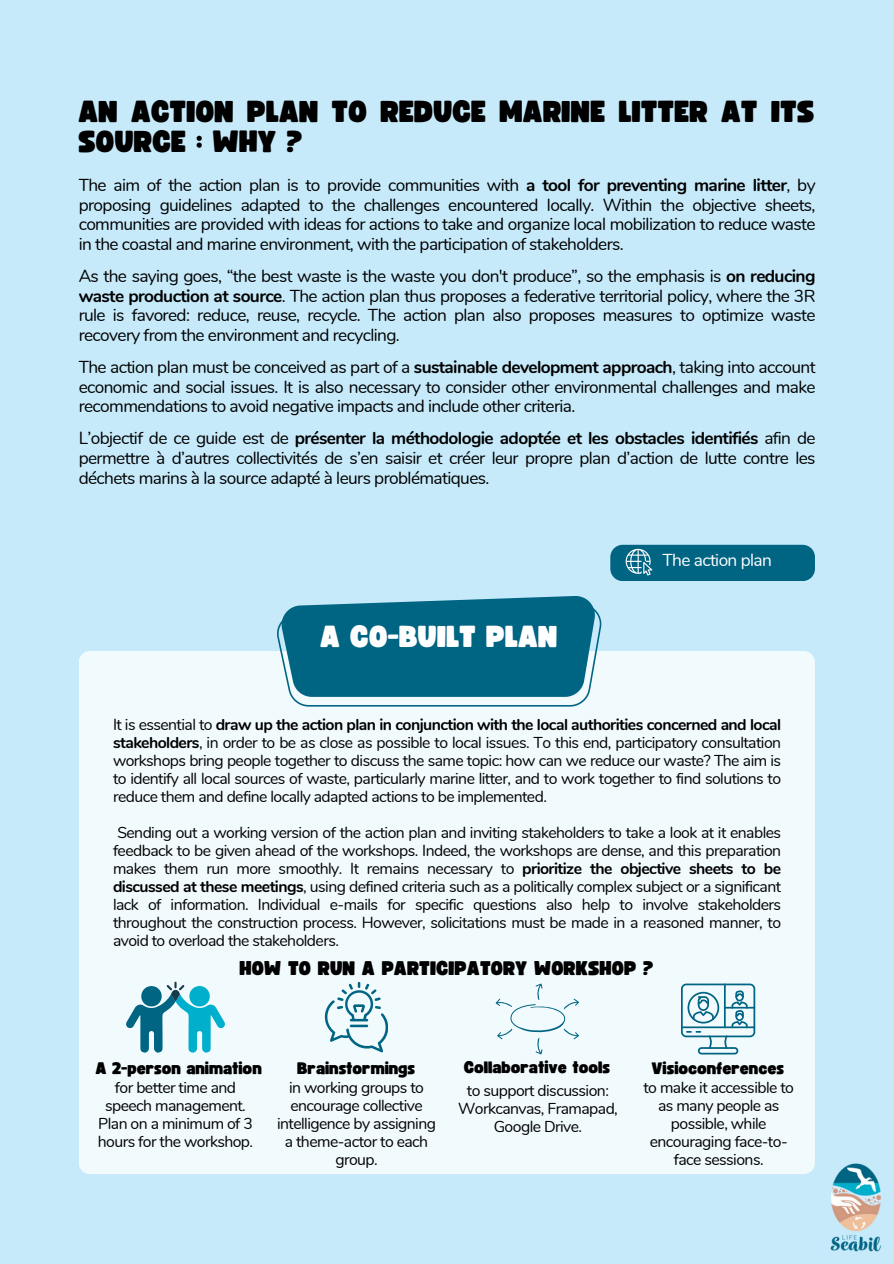
<style>
.page{position:relative;width:894px;height:1264px;background:#fff}
.page>*{position:absolute;margin:0;border:0;box-sizing:border-box;transform-origin:0 0}
.t1{font:30px/30px "Funtastic";color:#000}
.t2{font:30px "Funtastic";color:#fff}
.t3{font:19.5px "Funtastic";letter-spacing:.005em;color:#000}
.t4{font:17.25px/19.6px "Nunito";letter-spacing:-.035em;color:#000;text-align:justify}
.t5{font:17.25px "Nunito";letter-spacing:-.035em;color:#fff}
.t6{font:16.5px "Funtastic";color:#000}
.t7{font:15.75px/18px "Nunito";letter-spacing:-.035em;color:#000;text-align:center}
.s1{font-weight:700}
</style>
<div class="page">
<div style="left:0;top:0;width:893px;height:1263px;background:#c6eafa"></div>
<div style="left:79px;top:651px;width:735px;height:523px;background:#f1fafd"></div>
<svg style="left:610px;top:545px;width:204px;height:36px;background:#0b6b88"></svg>
<svg style="left:277px;top:596px;width:324px;height:110px;background:#277d98"></svg>
<svg style="left:126px;top:981px;width:99px;height:71px;background:#85c6d5"></svg>
<svg style="left:495px;top:983px;width:84px;height:71px;background:#e3f1f6"></svg>
<svg style="left:325px;top:981px;width:63px;height:71px;background:#c3dde6"></svg>
<svg style="left:680px;top:983px;width:75px;height:71px;background:#b4d4de"></svg>
<img style="left:830px;top:1163px;width:52px;height:89px">
<h1 class="t1" style="left:79px;top:97px;width:737px">AN ACTION PLAN TO REDUCE MARINE LITTER AT ITS<br>SOURCE : WHY ?</h1>
<p class="t4" style="left:79px;top:175px;width:738px">The aim of the action plan is to provide communities with <span class="s1">a tool for preventing marine litter</span>, by proposing guidelines adapted to the challenges encountered locally. Within the objective sheets, communities are provided with ideas for actions to take and organize local mobilization to reduce waste in the coastal and marine environment, with the participation of stakeholders.</p>
<p class="t4" style="left:79px;top:266px;width:738px">As the saying goes, “the best waste is the waste you don't produce”, so the emphasis is <span class="s1">on reducing waste production at source</span>. The action plan thus proposes a federative territorial policy, where the 3R rule is favored: reduce, reuse, recycle. The action plan also proposes measures to optimize waste recovery from the environment and recycling.</p>
<p class="t4" style="left:79px;top:357px;width:738px">The action plan must be conceived as part of a <span class="s1">sustainable development approach</span>, taking into account economic and social issues. It is also necessary to consider other environmental challenges and make recommendations to avoid negative impacts and include other criteria.</p>
<p class="t4" style="left:79px;top:428px;width:738px">L’objectif de ce guide est de <span class="s1">présenter la méthodologie adoptée et les obstacles identifiés</span> afin de permettre à d’autres collectivités de s’en saisir et créer leur propre plan d’action de lutte contre les déchets marins à la source adapté à leurs problématiques.</p>
<h1 class="t2" style="left:320px;top:622px;width:239px">A CO-BUILT PLAN</h1>
<p class="t5" style="left:662px;top:549px;width:111px">The action plan</p>
<p class="t7" style="left:113px;top:715px;width:669px;text-align:justify">It is essential to <span class="s1">draw up the action plan in conjunction with the local authorities concerned and local stakeholders</span>, in order to be as close as possible to local issues. To this end, participatory consultation workshops bring people together to discuss the same topic: how can we reduce our waste? The aim is to identify all local sources of waste, particularly marine litter, and to work together to find solutions to reduce them and define locally adapted actions to be implemented.</p>
<p class="t7" style="left:113px;top:823px;width:669px;text-align:justify">Sending out a working version of the action plan and inviting stakeholders to take a look at it enables feedback to be given ahead of the workshops. Indeed, the workshops are dense, and this preparation makes them run more smoothly. It remains necessary to <span class="s1">prioritize the objective sheets to be discussed at these meetings</span>, using defined criteria such as a politically complex subject or a significant lack of information. Individual e-mails for specific questions also help to involve stakeholders throughout the construction process. However, solicitations must be made in a reasoned manner, to avoid to overload the stakeholders.</p>
<p class="t3" style="left:240px;top:958px;width:415px">HOW TO RUN A PARTICIPATORY WORKSHOP ?</p>
<p class="t6" style="left:96px;top:1060px;width:168px">A 2-person animation</p>
<h2 class="t7" style="left:98px;top:1078px;width:157px">for better time and speech management.<br>Plan on a minimum of 3 hours for the workshop.</h2>
<p class="t6" style="left:297px;top:1060px;width:119px">Brainstormings</p>
<p class="t7" style="left:277px;top:1078px;width:160px">in working groups to encourage collective intelligence by assigning a theme-actor to each group.</p>
<p class="t6" style="left:464px;top:1059px;width:148px">Collaborative tools</p>
<p class="t7" style="left:458px;top:1081px;width:161px">to support discussion:<br>Workcanvas, Framapad,<br>Google Drive.</p>
<p class="t6" style="left:651px;top:1060px;width:134px">Visioconferences</p>
<p class="t7" style="left:643px;top:1078px;width:152px">to make it accessible to as many people as possible, while encouraging face-to&shy;face sessions.</p>
</div>
